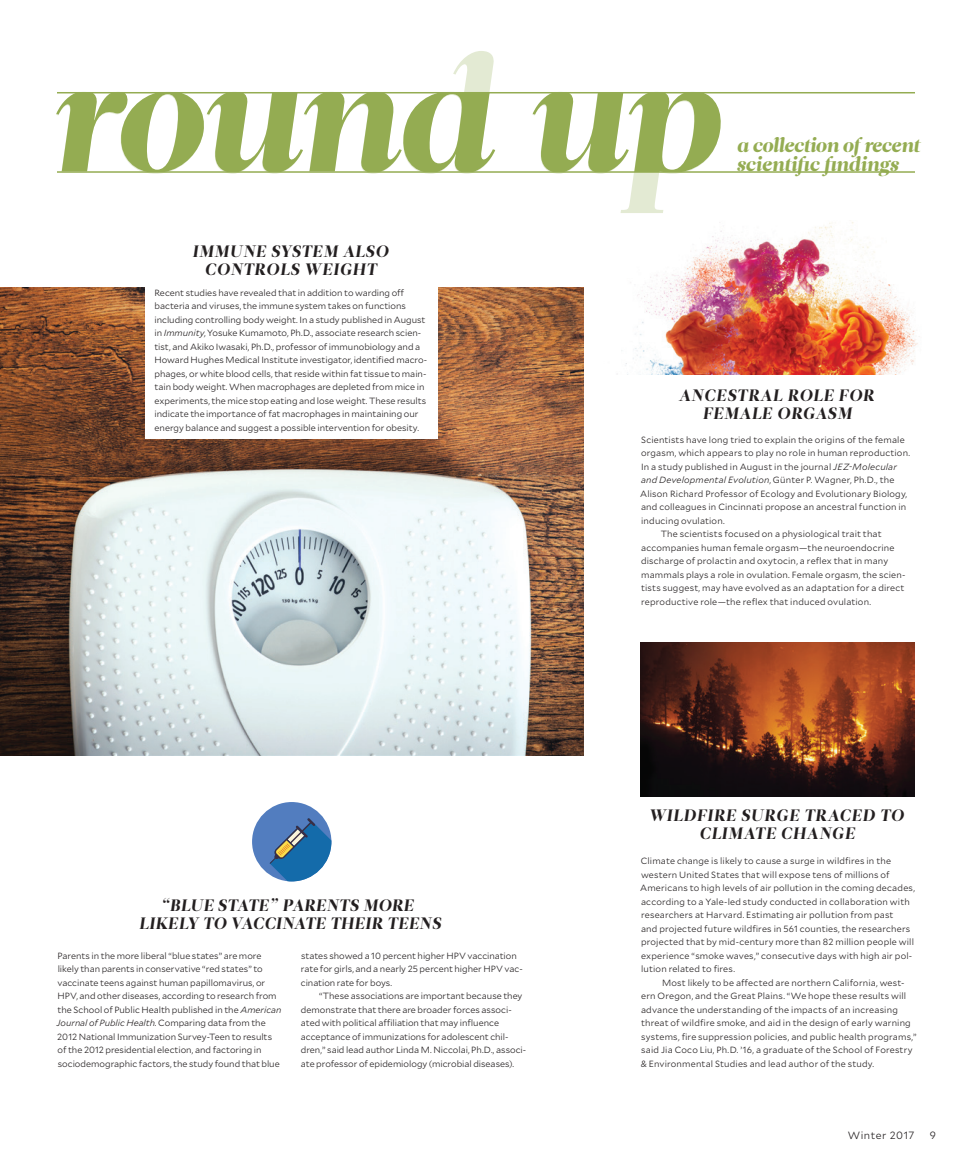
<style>
.page{position:relative;width:972px;height:1175px;background:#fff}
.page>*{position:absolute;margin:0;border:0;box-sizing:border-box;transform-origin:0 0}
.t1{font:italic 19.5px/19.5px "Leitura Display";color:#94ac52}
.t2{font:italic 16.5px/18px "Leitura Display";letter-spacing:.045em;color:#231f20;text-align:center}
.t3{font:italic 16.5px/18px "Leitura Display";letter-spacing:.025em;color:#231f20;text-align:center}
.t4{font:300 10.5px "Mallory";letter-spacing:.05em;color:#231f20}
.t5{font:300 9px/13.5px "Mallory";letter-spacing:.005em;color:#231f20}
.t6{font:italic 300 9px "Mallory";letter-spacing:.02em;color:#231f20}
.s1{font-style:italic}
.s2{font-style:normal}
</style>
<div class="page">
<img style="left:0;top:287px;width:583px;height:468px">
<div style="left:252px;top:802px;width:79px;height:79px;background:#527dbf;border-radius:50%"></div>
<svg style="left:270px;top:818px;width:61px;height:63px"></svg>
<img style="left:641px;top:642px;width:274px;height:154px">
<img style="left:621px;top:222px;width:299px;height:152px">
<div style="left:145px;top:234px;width:292px;height:205px;background:#fff"></div>
<svg style="left:149px;top:51px;width:529px;height:162px"></svg>
<svg style="left:56px;top:93px;width:667px;height:78px"></svg>
<hr style="left:57px;top:171px;width:858px;height:2px;background:#94ac52">
<hr style="left:57px;top:92px;width:858px;height:1px;background:#94ac52">
<h2 class="t2" style="left:193px;top:242px;width:197px">IMMUNE SYSTEM ALSO<br>CONTROLS WEIGHT</h2>
<p class="t5" style="left:154px;top:285px;width:274px">Recent studies have revealed that in addition to warding off bacteria and viruses, the immune system takes on functions including controlling body weight. In a study published in August in <span class="s1">Immunity</span>, Yosuke Kumamoto, Ph.D., associate research scien&shy;tist, and Akiko Iwasaki, Ph.D., professor of immunobiology and a Howard Hughes Medical Institute investigator, identified macro&shy;phages, or white blood cells, that reside within fat tissue to main&shy;tain body weight. When macrophages are depleted from mice in experiments, the mice stop eating and lose weight. These results indicate the importance of fat macrophages in maintaining our energy balance and suggest a possible intervention for obesity.</p>
<h2 class="t3" style="left:139px;top:896px;width:303px">“BLUE STATE” PARENTS MORE<br>LIKELY TO VACCINATE THEIR TEENS</h2>
<p class="t5" style="left:57px;top:948px;width:226px">Parents in the more liberal “blue states” are more likely than parents in conservative “red states” to vaccinate teens against human papillomavirus, or HPV, and other diseases, according to research from the School of Public Health published in the <span class="s1">American Journal of Public Health</span>. Comparing data from the 2012 National Immunization Survey-Teen to results of the 2012 presidential election, and factoring in sociodemographic factors, the study found that blue</p>
<p class="t5" style="left:301px;top:948px;width:223px">states showed a 10 percent higher HPV vaccination rate for girls, and a nearly 25 percent higher HPV vac&shy;cination rate for boys.</p>
<p class="t5" style="left:301px;top:989px;width:227px;text-indent:18px">“These associations are important because they demonstrate that there are broader forces associ&shy;ated with political affiliation that may influence acceptance of immunizations for adolescent chil&shy;dren,” said lead author Linda M. Niccolai, Ph.D., associ&shy;ate professor of epidemiology (microbial diseases).</p>
<h1 class="t1" style="left:737px;top:135px;width:184px">a collection of recent scientific findings</h1>
<h2 class="t2" style="left:679px;top:386px;width:197px">ANCESTRAL ROLE FOR<br>FEMALE ORGASM</h2>
<p class="t5" style="left:641px;top:432px;width:265px">Scientists have long tried to explain the origins of the female</p>
<p class="t5" style="left:641px;top:446px;width:271px">orgasm, which appears to play no role in human reproduction.</p>
<p class="t5" style="left:641px;top:459px;width:257px">In a study published in August in the journal <span class="s1">JEZ-Molecular</span></p>
<p class="t6" style="left:641px;top:473px;width:255px">and Developmental Evolution<span class="s2">, Günter P. Wagner, Ph.D., the</span></p>
<p class="t5" style="left:640px;top:486px;width:269px">Alison Richard Professor of Ecology and Evolutionary Biology,</p>
<p class="t5" style="left:641px;top:500px;width:267px">and colleagues in Cincinnati propose an ancestral function in</p>
<p class="t5" style="left:641px;top:513px;width:85px">inducing ovulation.</p>
<p class="t5" style="left:661px;top:527px;width:222px">The scientists focused on a physiological trait that</p>
<p class="t5" style="left:641px;top:540px;width:255px">accompanies human female orgasm—the neuroendocrine</p>
<p class="t5" style="left:641px;top:554px;width:249px">discharge of prolactin and oxytocin, a reflex that in many</p>
<p class="t5" style="left:641px;top:567px;width:266px">mammals plays a role in ovulation. Female orgasm, the scien-</p>
<p class="t5" style="left:641px;top:581px;width:265px">tists suggest, may have evolved as an adaptation for a direct</p>
<p class="t5" style="left:641px;top:594px;width:231px">reproductive role—the reflex that induced ovulation.</p>
<h2 class="t2" style="left:649px;top:806px;width:256px">WILDFIRE SURGE TRACED TO<br>CLIMATE CHANGE</h2>
<p class="t5" style="left:640px;top:854px;width:276px">Climate change is likely to cause a surge in wildfires in the western United States that will expose tens of millions of Americans to high levels of air pollution in the coming decades, according to a Yale-led study conducted in collaboration with researchers at Harvard. Estimating air pollution from past<br>and projected future wildfires in 561 counties, the researchers projected that by mid-century more than 82 million people will experience “smoke waves,” consecutive days with high air pol&shy;lution related to fires.</p>
<p class="t5" style="left:641px;top:975px;width:278px;text-indent:21px">Most likely to be affected are northern California, west&shy;ern Oregon, and the Great Plains. “We hope these results will advance the understanding of the impacts of an increasing threat of wildfire smoke, and aid in the design of early warning systems, fire suppression policies, and public health programs,” said Jia Coco Liu, Ph.D. ’16, a graduate of the School of Forestry &amp; Environmental Studies and lead author of the study.</p>
<p class="t4" style="left:848px;top:1128px;width:68px">Winter 2017</p>
<p class="t4" style="left:930px;top:1128px;width:8px">9</p>
</div>
